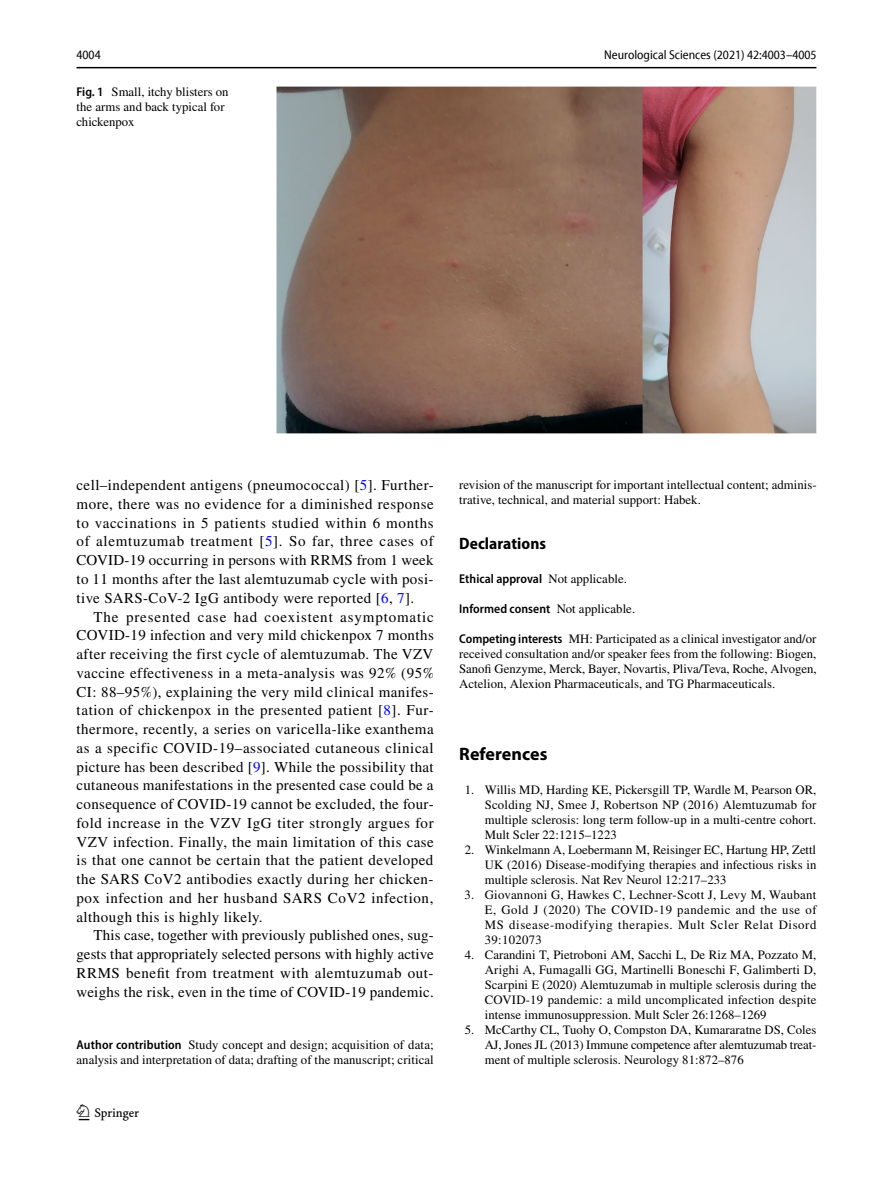
<style>
.page{position:relative;width:893px;height:1187px;background:#fff}
.page>*{position:absolute;margin:0;border:0;box-sizing:border-box;transform-origin:0 0}
.t1{font:22.5px "Springnew Regular 2";color:#000}
.t2{font:700 18px "Myriad Pro";letter-spacing:.005em;color:#000}
.t3{font:700 semi-condensed 16.5px "Myriad Pro";letter-spacing:.005em;color:#000}
.t4{font:15px/18.8px "STIX";letter-spacing:.03em;color:#000;text-align:justify}
.t5{font:12.75px/15px "STIX";letter-spacing:.005em;color:#000;text-align:justify}
.t6{font:600 semi-condensed 12.75px "Myriad Pro";letter-spacing:.005em;color:#000}
.t7{font:semi-condensed 12.75px "Myriad Pro Unic";color:#000}
.s1{font-family:"Myriad Pro";font-weight:600;font-stretch:semi-condensed}
.s2{color:#00f}
.s3{font-family:"STIX";font-weight:400;font-stretch:normal}
</style>
<div class="page">
<hr style="left:77px;top:67px;width:739px;height:1px;background:#000">
<img style="left:276px;top:87px;width:540px;height:347px">
<p class="t7" style="left:77px;top:50px;width:26px">4004</p>
<p class="t7" style="left:604px;top:50px;width:214px">Neurological Sciences (2021) 42:4003–4005</p>
<p class="t5" style="left:77px;top:85px;width:154px;text-align:left"><span class="s1">Fig. 1</span> Small, itchy blisters on the arms and back typical for chickenpox</p>
<p class="t4" style="left:77px;top:477px;width:359px">cell–independent antigens (pneumococcal) [<span class="s2">5</span>]. Further&shy;more, there was no evidence for a diminished response to vaccinations in 5 patients studied within 6 months of alemtuzumab treatment [<span class="s2">5</span>]. So far, three cases of COVID-19 occurring in persons with RRMS from 1 week to 11 months after the last alemtuzumab cycle with posi&shy;tive SARS-CoV-2 IgG antibody were reported [<span class="s2">6</span>, <span class="s2">7</span>].</p>
<p class="t4" style="left:77px;top:608px;width:359px;text-indent:17px">The presented case had coexistent asymptomatic COVID-19 infection and very mild chickenpox 7 months after receiving the first cycle of alemtuzumab. The VZV vaccine effectiveness in a meta-analysis was 92% (95% CI: 88–95%), explaining the very mild clinical manifes&shy;tation of chickenpox in the presented patient [<span class="s2">8</span>]. Fur&shy;thermore, recently, a series on varicella-like exanthema as a specific COVID-19–associated cutaneous clinical picture has been described [<span class="s2">9</span>]. While the possibility that cutaneous manifestations in the presented case could be a consequence of COVID-19 cannot be excluded, the four&shy;fold increase in the VZV IgG titer strongly argues for VZV infection. Finally, the main limitation of this case is that one cannot be certain that the patient developed the SARS CoV2 antibodies exactly during her chicken&shy;pox infection and her husband SARS CoV2 infection, although this is highly likely.</p>
<p class="t4" style="left:77px;top:927px;width:359px;text-indent:17px">This case, together with previously published ones, sug&shy;gests that appropriately selected persons with highly active RRMS benefit from treatment with alemtuzumab out&shy;weighs the risk, even in the time of COVID-19 pandemic.</p>
<p class="t5" style="left:77px;top:1038px;width:359px"><span class="s1">Author contribution</span> Study concept and design; acquisition of data; analysis and interpretation of data; drafting of the manuscript; critical</p>
<h1 class="t1" style="left:79px;top:1104px;width:62px">1 3</h1>
<p class="t5" style="left:459px;top:477px;width:359px">revision of the manuscript for important intellectual content; adminis&shy;trative, technical, and material support: Habek.</p>
<p class="t3" style="left:459px;top:534px;width:88px">Declarations</p>
<p class="t6" style="left:459px;top:571px;width:169px">Ethical approval <span class="s3">Not applicable.</span></p>
<p class="t6" style="left:459px;top:601px;width:177px">Informed consent <span class="s3">Not applicable.</span></p>
<p class="t5" style="left:459px;top:632px;width:359px"><span class="s1">Competing interests</span> MH: Participated as a clinical investigator and/or received consultation and/or speaker fees from the following: Biogen, Sanofi Genzyme, Merck, Bayer, Novartis, Pliva/Teva, Roche, Alvogen, Actelion, Alexion Pharmaceuticals, and TG Pharmaceuticals.</p>
<h2 class="t2" style="left:459px;top:742px;width:90px">References</h2>
<p class="t5" style="left:485px;top:783px;width:333px;text-indent:-20px">1. Willis MD, Harding KE, Pickersgill TP, Wardle M, Pearson OR, Scolding NJ, Smee J, Robertson NP (2016) Alemtuzumab for multiple sclerosis: long term follow-up in a multi-centre cohort.<br>Mult Scler 22:1215–1223</p>
<p class="t5" style="left:485px;top:843px;width:333px;text-indent:-20px">2. Winkelmann A, Loebermann M, Reisinger EC, Hartung HP, Zettl UK (2016) Disease-modifying therapies and infectious risks in multiple sclerosis. Nat Rev Neurol 12:217–233</p>
<p class="t5" style="left:485px;top:887px;width:333px;text-indent:-20px">3. Giovannoni G, Hawkes C, Lechner-Scott J, Levy M, Waubant E, Gold J (2020) The COVID-19 pandemic and the use of MS disease-modifying therapies. Mult Scler Relat Disord 39:102073</p>
<p class="t5" style="left:485px;top:947px;width:333px;text-indent:-20px">4. Carandini T, Pietroboni AM, Sacchi L, De Riz MA, Pozzato M, Arighi A, Fumagalli GG, Martinelli Boneschi F, Galimberti D, Scarpini E (2020) Alemtuzumab in multiple sclerosis during the COVID-19 pandemic: a mild uncomplicated infection despite intense immunosuppression. Mult Scler 26:1268–1269</p>
<p class="t5" style="left:485px;top:1022px;width:333px;text-indent:-20px">5. McCarthy CL, Tuohy O, Compston DA, Kumararatne DS, Coles AJ, Jones JL (2013) Immune competence after alemtuzumab treat&shy;ment of multiple sclerosis. Neurology 81:872–876</p>
</div>
